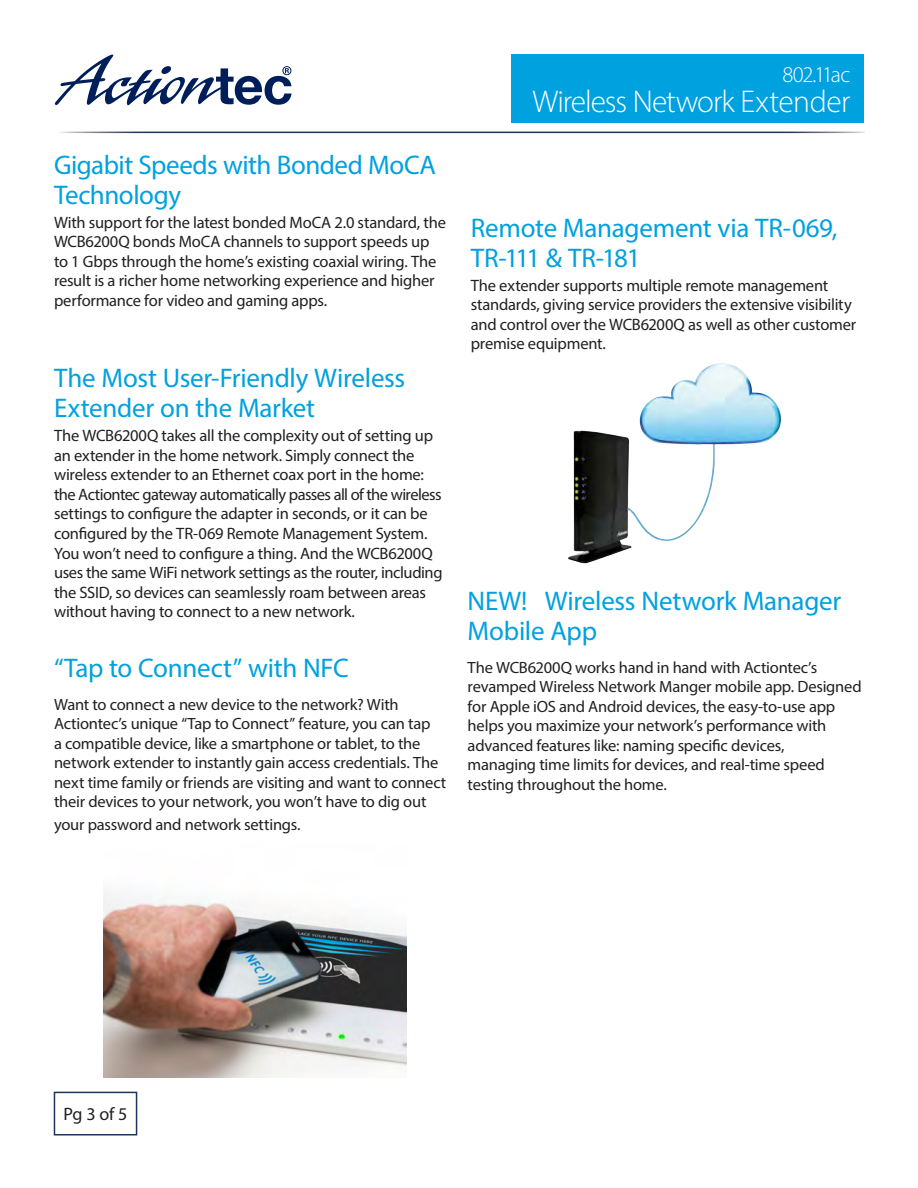
<style>
.page{position:relative;width:918px;height:1188px;background:#fff}
.page>*{position:absolute;margin:0;border:0;box-sizing:border-box;transform-origin:0 0}
.t1{font:300 31.5px "Myriad Pro";letter-spacing:-.03em;color:#fff}
.body{font:27px/30px "Myriad Pro";letter-spacing:-.01em;color:#00a1df}
.new_head{font:27px/30px "Myriad Pro";letter-spacing:-.01em;color:#00a1df}
.feature{font:300 22.5px "Myriad Pro";letter-spacing:-.065em;color:#fff}
.t2{font:18px "Myriad Pro";color:#231f20}
.body-2{font:16.5px/19.5px "Myriad Pro";letter-spacing:-.015em;color:#231f20}
.new_head-2{font:16.35px/19.5px "Myriad Pro";letter-spacing:-.015em;color:#231f20}
</style>
<div class="page">
<svg style="left:55px;top:55px;width:237px;height:50px"></svg>
<div style="left:54px;top:1092px;width:83px;height:44px;border:2px solid #1c3659"></div>
<img style="left:104px;top:891px;width:302px;height:187px">
<img style="left:568px;top:363px;width:213px;height:201px">
<div style="left:511px;top:54px;width:353px;height:68px;background:#00a1df"></div>
<p class="body" style="left:54px;top:149px;width:384px">Gigabit Speeds with Bonded MoCA<br>Technology</p>
<p class="body-2" style="left:54px;top:212px;width:393px">With support for the latest bonded MoCA 2.0 standard, the WCB6200Q bonds MoCA channels to support speeds up to 1 Gbps through the home’s existing coaxial wiring. The result is a richer home networking experience and higher performance for video and gaming apps.</p>
<p class="body" style="left:54px;top:363px;width:353px">The Most User-Friendly Wireless<br>Extender on the Market</p>
<p class="body-2" style="left:54px;top:426px;width:390px">The WCB6200Q takes all the complexity out of setting up an extender in the home network. Simply connect the wireless extender to an Ethernet coax port in the home: the Actiontec gateway automatically passes all of the wireless settings to configure the adapter in seconds, or it can be configured by the TR-069 Remote Management System.<br>You won’t need to configure a thing. And the WCB6200Q uses the same WiFi network settings as the router, including the SSID, so devices can seamlessly roam between areas without having to connect to a new network.</p>
<p class="new_head" style="left:54px;top:652px;width:296px">“Tap to Connect” with NFC</p>
<p class="new_head-2" style="left:54px;top:694px;width:394px">Want to connect a new device to the network? With Actiontec’s unique “Tap to Connect” feature, you can tap<br>a compatible device, like a smartphone or tablet, to the network extender to instantly gain access credentials. The next time family or friends are visiting and want to connect their devices to your network, you won’t have to dig out</p>
<p class="new_head-2" style="left:54px;top:814px;width:248px">your password and network settings.</p>
<p class="feature" style="left:783px;top:61px;width:69px">802.11ac</p>
<p class="t1" style="left:532px;top:83px;width:320px">Wireless Network Extender</p>
<p class="body" style="left:471px;top:212px;width:368px">Remote Management via TR-069,<br>TR-111 &amp; TR-181</p>
<p class="body-2" style="left:471px;top:275px;width:387px">The extender supports multiple remote management standards, giving service providers the extensive visibility and control over the WCB6200Q as well as other customer premise equipment.</p>
<p class="new_head" style="left:468px;top:585px;width:375px">NEW! Wireless Network Manager<br>Mobile App</p>
<p class="new_head-2" style="left:468px;top:657px;width:396px">The WCB6200Q works hand in hand with Actiontec’s revamped Wireless Network Manger mobile app. Designed for Apple iOS and Android devices, the easy-to-use app helps you maximize your network’s performance with advanced features like: naming specific devices,<br>managing time limits for devices, and real-time speed testing throughout the home.</p>
<p class="t2" style="left:63px;top:1103px;width:66px">Pg 3 of 5</p>
</div>
